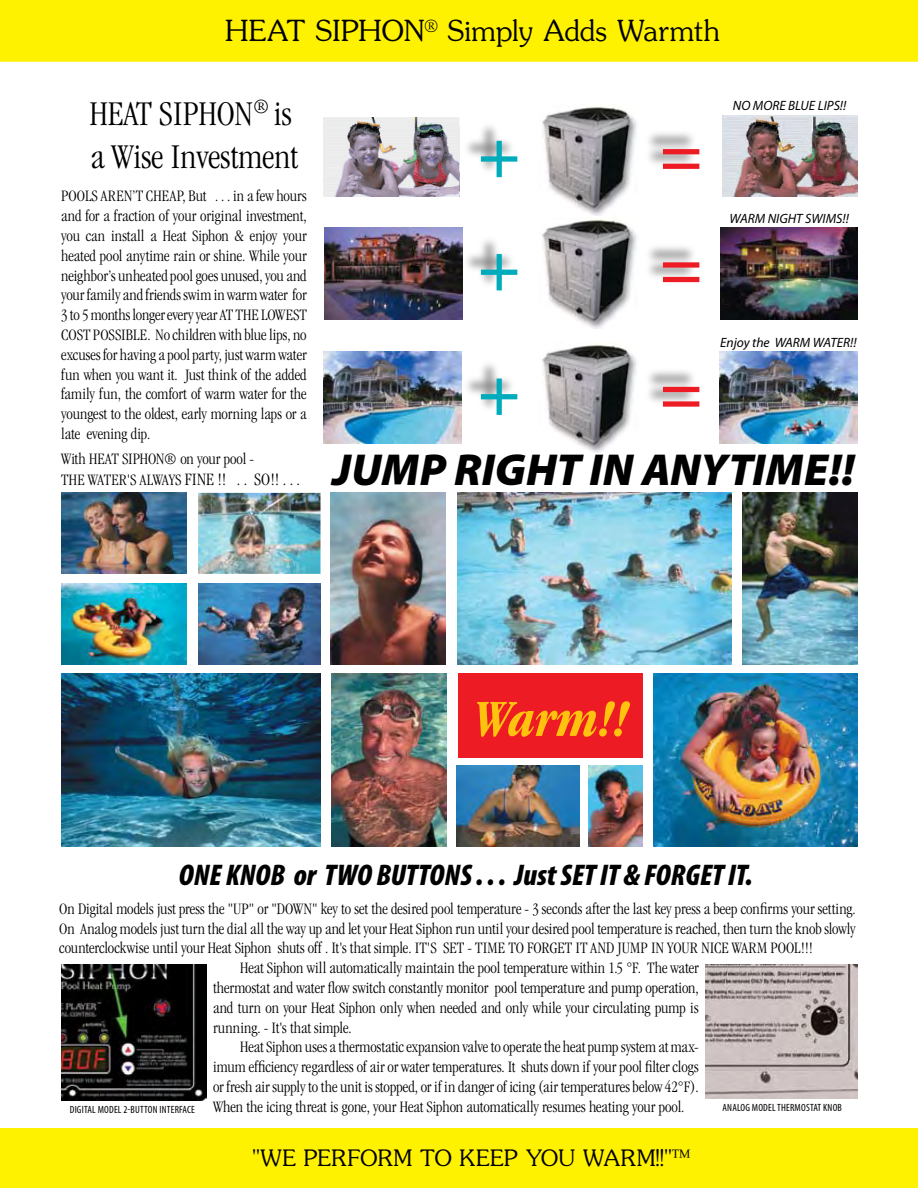
<style>
.page{position:relative;width:918px;height:1188px;background:#fff}
.page>*{position:absolute;margin:0;border:0;box-sizing:border-box;transform-origin:0 0}
.t1{font:72px "Helvetica LT Std";color:#00abbc}
.t2{font:72px "Helvetica LT Std";color:#ed1c24}
.t3{font:italic 700 condensed 54px "Garamond";color:#ffc20e}
.t4{font:italic 900 45px "Myriad Pro";letter-spacing:.005em;color:#000}
.t5{font:300 condensed 36px/43.2px "Garamond";color:#000}
.t6{font:italic 900 condensed 30px "Myriad Pro";color:#000}
.t7{font:300 27px "Souvenir";letter-spacing:-.02em;color:#000}
.t8{font:300 21px "Souvenir";color:#000}
.t9{font:300 condensed 16.5px/19.8px "Garamond";color:#000}
.t10{font:italic 13.5px "Myriad Pro";color:#000}
.t11{font:condensed 10.5px "Myriad Pro";letter-spacing:.02em;color:#000}
.s1{font-size:18px}
</style>
<div class="page">
<div style="left:1px;top:1px;width:916px;height:60px;background:#fff200"></div>
<div style="left:0;top:0;width:918px;height:62px;border:2px solid #fff200"></div>
<img style="left:542px;top:344px;width:95px;height:109px">
<div style="left:461px;top:359px;width:55px;height:55px;background:#000;opacity:.54"></div>
<img style="left:324px;top:117px;width:135px;height:80px">
<img style="left:722px;top:115px;width:136px;height:82px">
<img style="left:325px;top:227px;width:138px;height:92px">
<img style="left:720px;top:227px;width:138px;height:92px">
<img style="left:324px;top:351px;width:138px;height:92px">
<img style="left:720px;top:351px;width:138px;height:92px">
<img style="left:458px;top:493px;width:274px;height:172px">
<img style="left:199px;top:584px;width:122px;height:81px">
<img style="left:653px;top:674px;width:205px;height:172px">
<img style="left:61px;top:584px;width:126px;height:81px">
<img style="left:743px;top:493px;width:115px;height:172px">
<img style="left:198px;top:493px;width:123px;height:81px">
<img style="left:61px;top:493px;width:126px;height:81px">
<img style="left:61px;top:674px;width:260px;height:172px">
<img style="left:331px;top:493px;width:115px;height:172px">
<img style="left:331px;top:674px;width:116px;height:172px">
<img style="left:589px;top:765px;width:54px;height:81px">
<img style="left:456px;top:765px;width:123px;height:81px">
<div style="left:458px;top:673px;width:185px;height:84px;background:#ed1c24"></div>
<div style="left:643px;top:367px;width:55px;height:39px;background:#000;opacity:.54"></div>
<img style="left:542px;top:219px;width:95px;height:109px">
<div style="left:461px;top:234px;width:55px;height:55px;background:#000;opacity:.54"></div>
<div style="left:643px;top:242px;width:55px;height:40px;background:#000;opacity:.54"></div>
<img style="left:542px;top:106px;width:95px;height:109px">
<div style="left:461px;top:121px;width:55px;height:55px;background:#000;opacity:.54"></div>
<div style="left:643px;top:129px;width:55px;height:39px;background:#000;opacity:.54"></div>
<img style="left:706px;top:964px;width:152px;height:134px">
<img style="left:61px;top:965px;width:145px;height:136px">
<div style="left:1px;top:1129px;width:916px;height:58px;background:#fff200"></div>
<div style="left:0;top:1128px;width:918px;height:60px;border:2px solid #fff200"></div>
<h3 class="t7" style="left:225px;top:13px;width:44px">HEAT</h3>
<h3 class="t7" style="left:315px;top:13px;width:406px">SIPHON<sup>®</sup> Simply Adds Warmth</h3>
<h3 class="t5" style="left:90px;top:92px;width:210px">HEAT SIPHON<sup>®</sup> is a Wise Investment</h3>
<h1 class="t1" style="left:478px;top:110px;width:44px">+</h1>
<h1 class="t2" style="left:660px;top:110px;width:44px">=</h1>
<p class="t10" style="left:733px;top:97px;width:39px">NO MORE</p>
<p class="t10" style="left:788px;top:97px;width:60px">BLUE LIPS!!</p>
<p class="t9" style="left:61px;top:186px;width:247px">POOLS AREN’T CHEAP, But . . . in a few hours and for a fraction of your original investment, you can install a Heat Siphon &amp; enjoy your heated pool anytime rain or shine. While your neighbor’s unheated pool goes unused, you and your family and friends swim in warm water for 3 to 5 months longer every year at the lowest<br>cost</p>
<p class="t9" style="left:61px;top:325px;width:247px;text-align:justify;text-indent:86px">. No children with blue lips, no excuses for having a pool party, just warm water fun when you want it. Just think of the added family fun, the comfort of warm water for the youngest to the oldest, early morning laps or a late evening dip.</p>
<p class="t9" style="left:93px;top:325px;width:8px">possible</p>
<p class="t9" style="left:61px;top:448px;width:240px;line-height:21.6px">With HEAT SIPHON® on your pool -<br>THE WATER'S ALWAYS <span class="s1">FINE !! . . SO!! . . .</span></p>
<h1 class="t1" style="left:478px;top:223px;width:44px">+</h1>
<h1 class="t2" style="left:660px;top:223px;width:44px">=</h1>
<h1 class="t1" style="left:478px;top:348px;width:44px">+</h1>
<h1 class="t2" style="left:660px;top:348px;width:44px">=</h1>
<p class="t10" style="left:729px;top:210px;width:121px">WARM NIGHT SWIMS!!</p>
<p class="t10" style="left:720px;top:334px;width:138px">Enjoy the WARM WATER!!</p>
<h3 class="t4" style="left:333px;top:439px;width:524px">JUMP RIGHT IN ANYTIME!!</h3>
<h2 class="t3" style="left:472px;top:688px;width:158px">Warm!!</h2>
<h3 class="t6" style="left:179px;top:855px;width:576px">ONE KNOB or TWO BUTTONS . . . Just SET IT &amp; FORGET IT.</h3>
<p class="t9" style="left:59px;top:899px;width:798px">On Digital models just press the "UP" or "DOWN" key to set the desired pool temperature - 3 seconds after the last key press a beep confirms your setting.</p>
<p class="t9" style="left:59px;top:919px;width:798px">On Analog models just turn the dial all the way up and let your Heat Siphon run until your desired pool temperature is reached, then turn the knob slowly</p>
<p class="t9" style="left:59px;top:938px;width:755px">counterclockwise until your Heat Siphon shuts off . It's that simple. IT'S SET - TIME TO FORGET IT AND JUMP IN YOUR NICE WARM POOL!!!</p>
<p class="t9" style="left:240px;top:958px;width:460px">Heat Siphon will automatically maintain the pool temperature within 1.5 °F. The water</p>
<p class="t9" style="left:213px;top:978px;width:487px">thermostat and water flow switch constantly monitor pool temperature and pump operation,</p>
<p class="t9" style="left:213px;top:998px;width:487px">and turn on your Heat Siphon only when needed and only while your circulating pump is</p>
<p class="t9" style="left:213px;top:1018px;width:140px">running. - It's that simple.</p>
<p class="t9" style="left:240px;top:1037px;width:460px">Heat Siphon uses a thermostatic expansion valve to operate the heat pump system at max-</p>
<p class="t9" style="left:213px;top:1057px;width:487px">imum efficiency regardless of air or water temperatures. It shuts down if your pool filter clogs</p>
<p class="t9" style="left:213px;top:1077px;width:487px">or fresh air supply to the unit is stopped, or if in danger of icing (air temperatures below 42°F).</p>
<p class="t9" style="left:213px;top:1097px;width:473px">When the icing threat is gone, your Heat Siphon automatically resumes heating your pool.</p>
<p class="t11" style="left:70px;top:1103px;width:127px">DIGITAL MODEL 2-BUTTON INTERFACE</p>
<p class="t11" style="left:723px;top:1101px;width:121px">ANALOG MODEL THERMOSTAT KNOB</p>
<p class="t8" style="left:253px;top:1144px;width:82px">"WE PERFORM</p>
<p class="t8" style="left:420px;top:1144px;width:182px">TO KEEP YOU WARM</p>
<p class="t8" style="left:656px;top:1144px;width:36px">!!"™</p>
</div>
